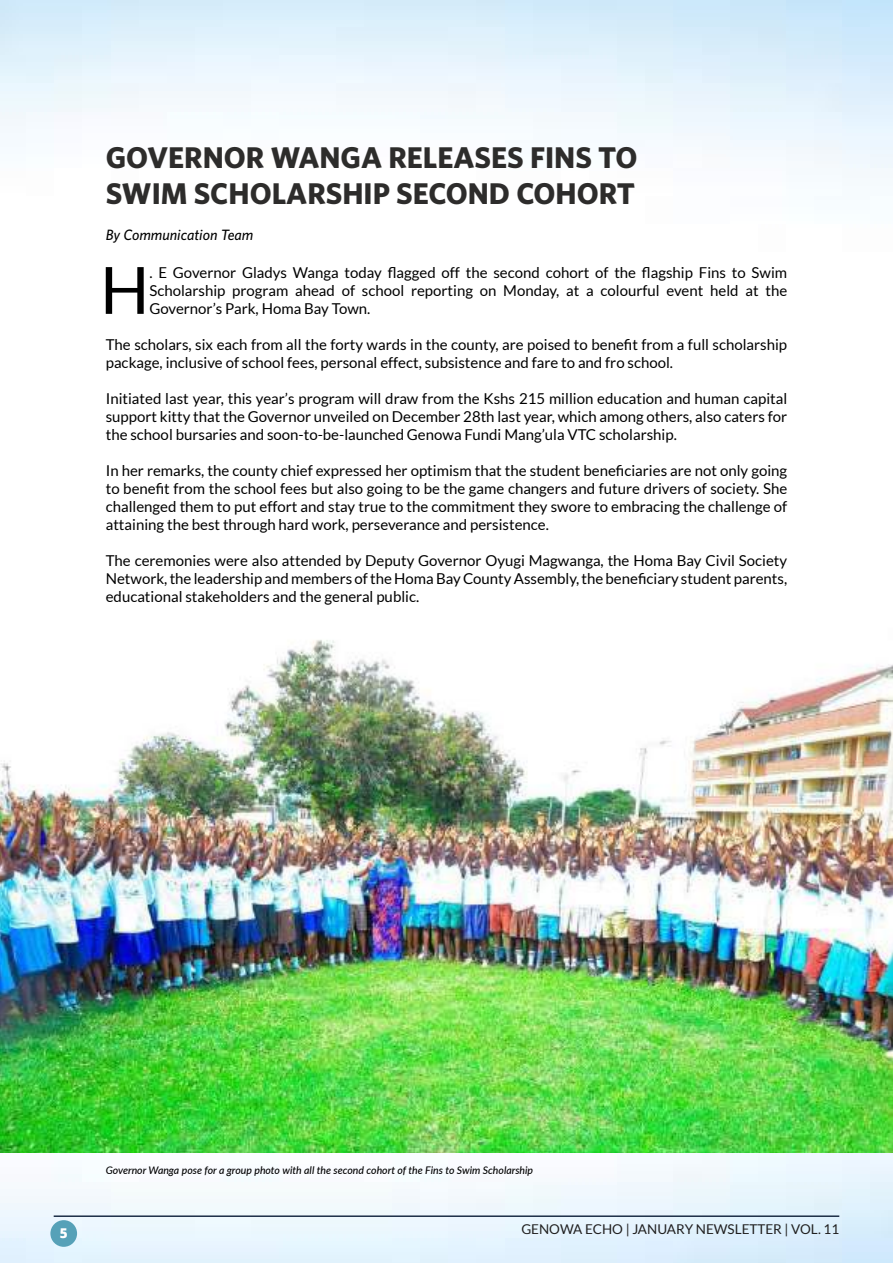
<style>
.page{position:relative;width:893px;height:1263px;background:#fff}
.page>*{position:absolute;margin:0;border:0;box-sizing:border-box;transform-origin:0 0}
.t1{font:65.25px "Lato";color:#000}
.t2{font:700 30px/36px "Whitney";color:#2d2c2b}
.t3{font:15px/18px "Lato";color:#000;text-align:justify}
.t4{font:italic 500 15px "Whitney";color:#000}
.t5{font:13.5px "Lato";color:#201f1f}
.t6{font:800 13.5px "Open Sans";color:#fff}
.t7{font:italic 500 10.5px "Lato";color:#000}
</style>
<div class="page">
<img style="left:0;top:0;width:893px;height:1263px">
<div style="left:50px;top:1220px;width:27px;height:27px;background:#56a1b8;border-radius:50%"></div>
<hr style="left:54px;top:1215px;width:785px;height:2px;background:#1c2e47">
<img style="left:0;top:616px;width:893px;height:536px">
<h2 class="t2" style="left:106px;top:139px;width:533px">GOVERNOR WANGA RELEASES FINS TO<br>SWIM SCHOLARSHIP SECOND COHORT</h2>
<p class="t4" style="left:106px;top:226px;width:149px">By Communication Team</p>
<h1 class="t1" style="left:100px;top:254px;width:51px">H</h1>
<p class="t3" style="left:149px;top:263px;width:639px">. E Governor Gladys Wanga today flagged off the second cohort of the flagship Fins to Swim Scholarship program ahead of school reporting on Monday, at a colourful event held at the Governor’s Park, Homa Bay Town.</p>
<p class="t3" style="left:106px;top:335px;width:683px">The scholars, six each from all the forty wards in the county, are poised to benefit from a full scholarship package, inclusive of school fees, personal effect, subsistence and fare to and fro school.</p>
<p class="t3" style="left:106px;top:389px;width:683px">Initiated last year, this year’s program will draw from the Kshs 215 million education and human capital support kitty that the Governor unveiled on December 28th last year, which among others, also caters for the school bursaries and soon-to-be-launched Genowa Fundi Mang’ula VTC scholarship.</p>
<p class="t3" style="left:106px;top:461px;width:683px">In her remarks, the county chief expressed her optimism that the student beneficiaries are not only going to benefit from the school fees but also going to be the game changers and future drivers of society. She challenged them to put effort and stay true to the commitment they swore to embracing the challenge of attaining the best through hard work, perseverance and persistence.</p>
<p class="t3" style="left:106px;top:551px;width:683px">The ceremonies were also attended by Deputy Governor Oyugi Magwanga, the Homa Bay Civil Society Network, the leadership and members of the Homa Bay County Assembly, the beneficiary student parents, educational stakeholders and the general public.</p>
<p class="t7" style="left:106px;top:1162px;width:429px">Governor Wanga pose for a group photo with all the second cohort of the Fins to Swim Scholarship</p>
<p class="t6" style="left:60px;top:1222px;width:9px">5</p>
<p class="t5" style="left:521px;top:1222px;width:319px">GENOWA ECHO | JANUARY NEWSLETTER | VOL. 11</p>
</div>
